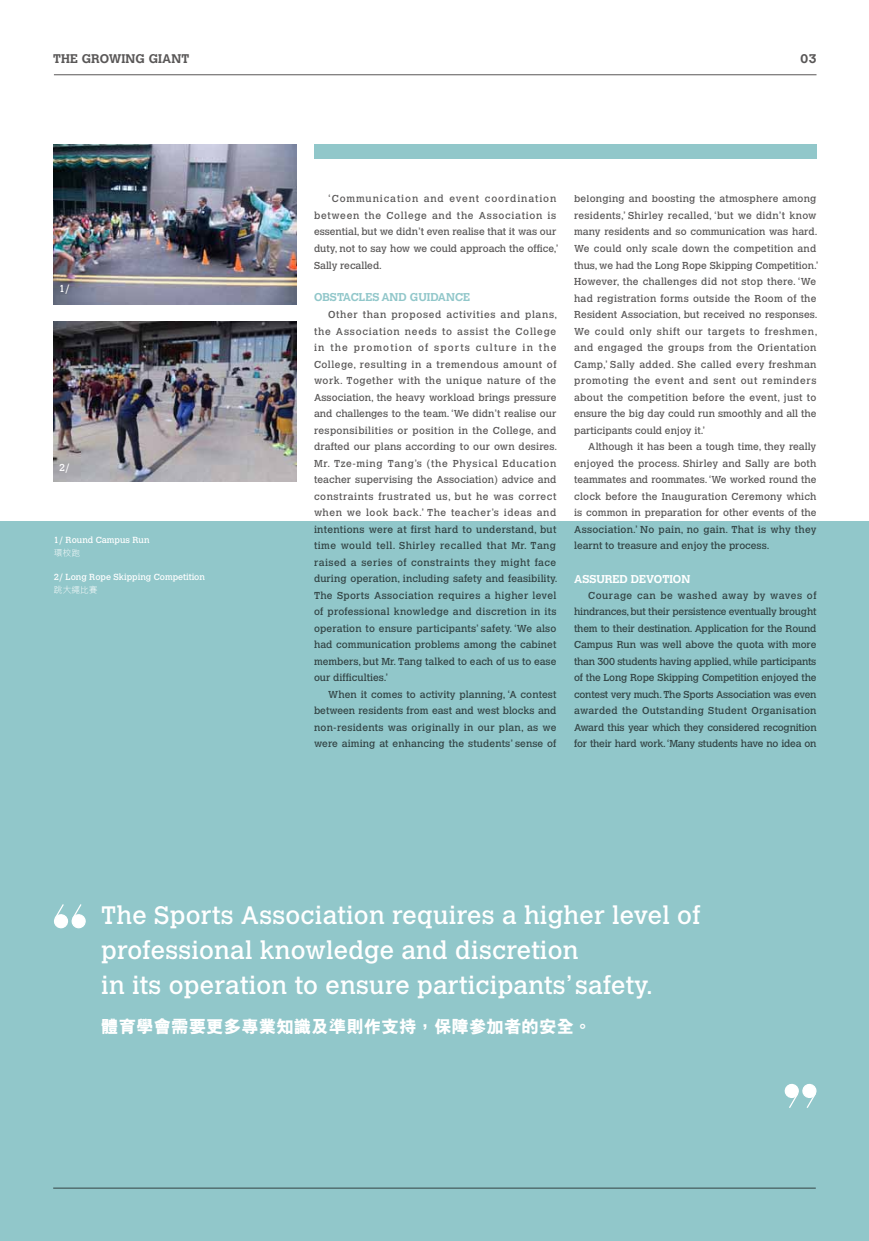
<style>
.page{position:relative;width:869px;height:1241px;background:#fff}
.page>*{position:absolute;margin:0;border:0;box-sizing:border-box;transform-origin:0 0}
.t1{font:25px/35px "Calvert";letter-spacing:.01em;color:#fff}
.t2{font:800 17.5px "M Hei HK";color:#fff}
.t3{font:700 12.5px "Calvert";letter-spacing:.01em;color:#595757}
.t4{font:700 11.25px "Calvert";color:#91c7ca}
.t5{font:700 11.25px "Calvert";color:#fff}
.t6{font:10px/16.5px "Calvert";letter-spacing:.025em;color:#595757;text-align:justify}
.t7{font:10px/16.5px "Calvert";color:#595757}
.t8{font:10px "Calvert";color:#fff}
.t9{font:8.75px "Calvert";color:#fff}
.t10{font:300 8.75px "M Hei HK";color:#fff}
</style>
<div class="page">
<div style="left:0;top:521px;width:868px;height:719px;background:#91c7ca"></div>
<hr style="left:54px;top:75px;width:762px;height:1px;background:#595757">
<hr style="left:53px;top:1187px;width:762px;height:1px;background:#595757">
<img style="left:54px;top:322px;width:242px;height:159px">
<img style="left:54px;top:145px;width:242px;height:159px">
<div style="left:314px;top:145px;width:502px;height:14px;background:#91c7ca"></div>
<svg style="left:784px;top:1083px;width:32px;height:25px"></svg>
<svg style="left:54px;top:904px;width:32px;height:24px"></svg>
<p class="t3" style="left:53px;top:51px;width:138px">THE GROWING GIANT</p>
<p class="t3" style="left:800px;top:51px;width:17px">03</p>
<p class="t8" style="left:59px;top:282px;width:12px">1/</p>
<p class="t8" style="left:59px;top:461px;width:12px">2/</p>
<p class="t9" style="left:54px;top:534px;width:97px">1/ Round Campus Run</p>
<p class="t10" style="left:54px;top:548px;width:28px">環校跑</p>
<p class="t9" style="left:54px;top:572px;width:152px">2/ Long Rope Skipping Competition</p>
<p class="t10" style="left:54px;top:585px;width:45px">跳大繩比賽</p>
<p class="t7" style="left:314px;top:191px;width:246px;text-indent:14px">‘Communication and event coordination between the College and the Association is essential, but we didn’t even realise that it was our duty, not to say how we could approach the office,’ Sally recalled.</p>
<p class="t4" style="left:314px;top:290px;width:158px">OBSTACLES AND GUIDANCE</p>
<p class="t6" style="left:314px;top:306px;width:245px;text-align:left;text-indent:14px">Other than proposed activities and plans, the Association needs to assist the College in the promotion of sports culture in the College, resulting in a tremendous amount of work. Together with the unique nature of the Association, the heavy workload brings pressure and challenges to the team. ‘We didn’t realise our responsibilities or position in the College, and drafted our plans according to our own desires.<br>Mr. Tze-ming Tang’s (the Physical Education teacher supervising the Association) advice and constraints frustrated us, but he was correct when we look back.’ The teacher’s ideas and intentions were at first hard to understand, but time would tell. Shirley recalled that Mr. Tang raised a series of constraints they might face during operation, including safety and feasibility.<br>The Sports Association requires a higher level of professional knowledge and discretion in its operation to ensure participants’ safety. ‘We also had communication problems among the cabinet members, but Mr. Tang talked to each of us to ease our difficulties.’</p>
<p class="t6" style="left:314px;top:686px;width:244px;text-indent:14px">When it comes to activity planning, ‘A contest between residents from east and west blocks and non-residents was originally in our plan, as we were aiming at enhancing the students’ sense of</p>
<p class="t6" style="left:574px;top:191px;width:246px;text-align:left">belonging and boosting the atmosphere among residents,’ Shirley recalled, ‘but we didn’t know many residents and so communication was hard.<br>We could only scale down the competition and thus, we had the Long Rope Skipping Competition.’ However, the challenges did not stop there. ‘We had registration forms outside the Room of the Resident Association, but received no responses.<br>We could only shift our targets to freshmen, and engaged the groups from the Orientation Camp,’ Sally added. She called every freshman promoting the event and sent out reminders about the competition before the event, just to ensure the big day could run smoothly and all the participants could enjoy it.’</p>
<p class="t6" style="left:574px;top:438px;width:244px;text-indent:14px">Although it has been a tough time, they really enjoyed the process. Shirley and Sally are both teammates and roommates. ‘We worked round the clock before the Inauguration Ceremony which is common in preparation for other events of the Association.’ No pain, no gain. That is why they learnt to treasure and enjoy the process.</p>
<p class="t5" style="left:574px;top:572px;width:117px">ASSURED DEVOTION</p>
<p class="t6" style="left:574px;top:587px;width:244px;text-indent:14px">Courage can be washed away by waves of hindrances, but their persistence eventually brought them to their destination. Application for the Round Campus Run was well above the quota with more than 300 students having applied, while participants of the Long Rope Skipping Competition enjoyed the contest very much. The Sports Association was even awarded the Outstanding Student Organisation Award this year which they considered recognition for their hard work. ‘Many students have no idea on</p>
<h1 class="t1" style="left:101px;top:897px;width:600px">The Sports Association requires a higher level of professional knowledge and discretion<br>in its operation to ensure participants’ safety.</h1>
<h2 class="t2" style="left:101px;top:1017px;width:492px">體育學會需要更多專業知識及準則作支持，保障參加者的安全。</h2>
</div>
